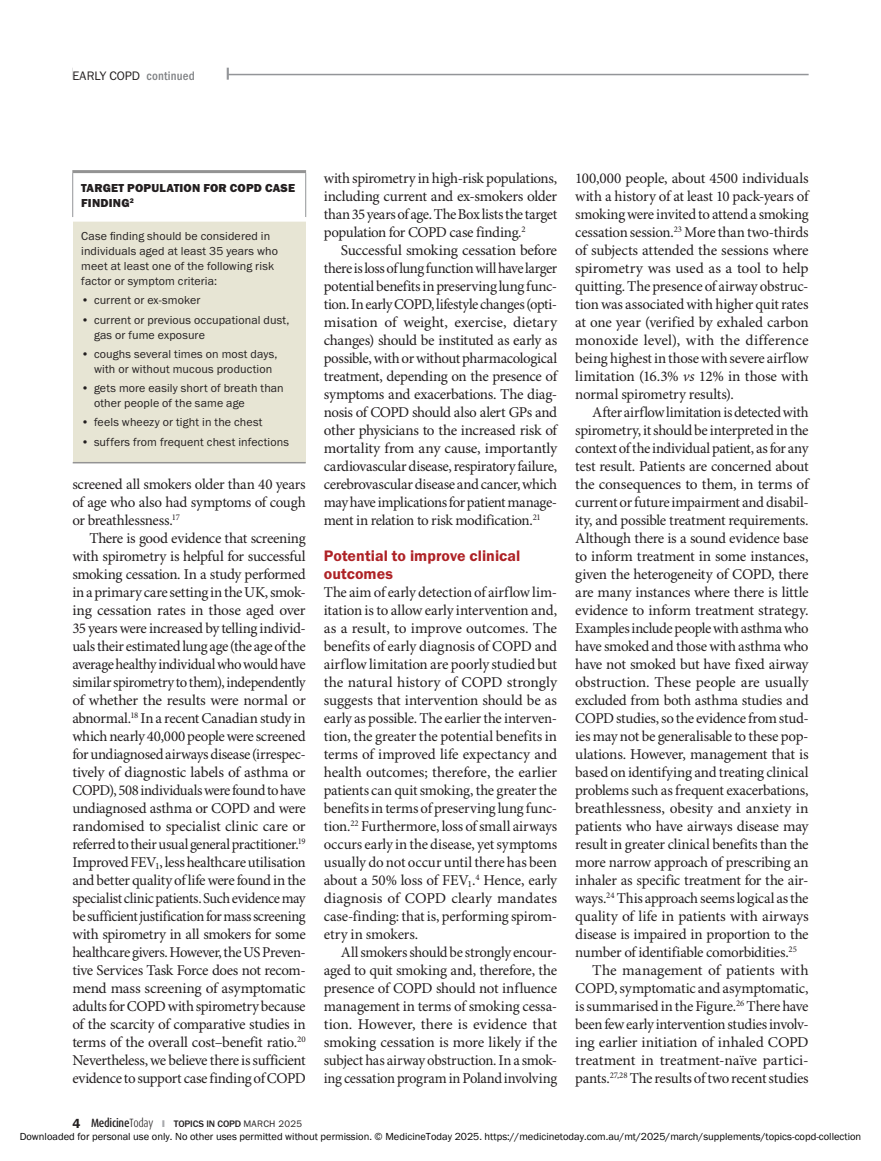
<style>
.page{position:relative;width:881px;height:1161px;background:#fff}
.page>*{position:absolute;margin:0;border:0;box-sizing:border-box;transform-origin:0 0}
.Sub_Head_A-FG_Red{font:15.75px/18px "Franklin Gothic URW Dem";color:#ae2226}
.Article_Text{font:15px/18px "Minion Pro";letter-spacing:-.025em;color:#231f20;text-align:justify}
.Article_Text_no_indent{font:15px/18px "Minion Pro";letter-spacing:-.015em;color:#231f20;text-align:justify}
.t1{font:500 12.75px "Franklin Gothic URW Con";letter-spacing:.015em;color:#808285}
.t2{font:12.75px "Franklin Gothic URW Boo";color:#231f20}
.Table_body{font:12px/15px "Franklin Gothic URW Boo";letter-spacing:.01em;color:#231f20}
.Table_head_1{font:12px/14.2px "Franklin Gothic URW Hea";letter-spacing:.015em;color:#231f20}
.t3{font:10.5px "Franklin Gothic URW Boo";color:#000}
.t4{font:500 9.75px "Franklin Gothic URW";letter-spacing:-.01em;color:#231f20}
.s1{font-family:"Franklin Gothic URW Boo";font-weight:400;color:#231f20}
.s2{font-style:italic}
.s3{font-family:"Franklin Gothic URW Dem";font-weight:400;font-size:13.5px}
.s4{font-family:"Dax Condensed";font-size:12px}
.s5{font-family:"Dax Condensed";font-weight:300;font-size:12px}
.s6{color:#a8a9ad}
.s7{font-family:"Franklin Gothic URW Boo";font-weight:400}
</style>
<div class="page">
<hr style="left:72px;top:74px;width:736px;height:1px;background:#939598">
<svg style="left:226px;top:68px;width:3px;height:12px"></svg>
<div style="left:72px;top:63px;width:154px;height:18px;background:#fff"></div>
<div style="left:73px;top:219px;width:232px;height:244px;background:#e7e5d4"></div>
<hr style="left:72px;top:173px;width:1px;height:44px;background:#939598">
<hr style="left:305px;top:173px;width:1px;height:44px;background:#939598">
<hr style="left:72px;top:170px;width:234px;height:3px;background:#939393">
<hr style="left:73px;top:462px;width:232px;height:1px;background:#939393">
<div style="left:72px;top:217px;width:234px;height:5px;background:#fff"></div>
<p class="t2" style="left:72px;top:67px;width:15px">Early</p>
<p class="t1" style="left:109px;top:67px;width:87px"><span class="s1">COPD</span> continued</p>
<p class="Table_head_1" style="left:81px;top:181px;width:215px">TARGET POPULATION FOR COPD CASE<br>FINDING<sup>2</sup></p>
<p class="Table_body" style="left:81px;top:228px;width:190px">Case finding should be considered in</p>
<p class="Table_body" style="left:81px;top:243px;width:198px">individuals aged at least 35 years who</p>
<p class="Table_body" style="left:81px;top:258px;width:194px">meet at least one of the following risk</p>
<p class="Table_body" style="left:81px;top:273px;width:137px">factor or symptom criteria:</p>
<p class="Table_body" style="left:81px;top:293px;width:121px">• current or ex-smoker</p>
<p class="Table_body" style="left:94px;top:312px;width:197px;text-indent:-13px">• current or previous occupational dust, gas or fume exposure</p>
<p class="Table_body" style="left:94px;top:346px;width:185px;text-indent:-13px">• coughs several times on most days, with or without mucous production</p>
<p class="Table_body" style="left:94px;top:380px;width:191px;text-indent:-13px">• gets more easily short of breath than other people of the same age</p>
<p class="Table_body" style="left:81px;top:415px;width:183px">• feels wheezy or tight in the chest</p>
<p class="Table_body" style="left:81px;top:434px;width:209px">• suffers from frequent chest infections</p>
<p class="Article_Text_no_indent" style="left:72px;top:475px;width:235px">screened all smokers older than 40 years of age who also had symptoms of cough or breathlessness.<sup>17</sup></p>
<p class="Article_Text" style="left:72px;top:529px;width:235px;text-indent:17px">There is good evidence that screening with spirometry is helpful for successful smoking cessation. In a study performed in a primary care setting in the UK, smok&shy;ing cessation rates in those aged over 35 years were increased by telling individ&shy;uals their estimated lung age (the age of the average healthy individual who would have similar spirometry to them), independently of whether the results were normal or abnormal.<sup>18</sup> In a recent Canadian study in which nearly 40,000 people were screened for undiagnosed airways disease (irrespec&shy;tively of diagnostic labels of asthma or COPD), 508 individuals were found to have undiagnosed asthma or COPD and were randomised to specialist clinic care or referred to their usual general practitioner.<sup>19<br></sup>Improved FEV<sub>1</sub>, less healthcare utilisation and better quality of life were found in the specialist clinic patients. Such evidence may be sufficient justification for mass screening with spirometry in all smokers for some healthcare givers. However, the US Preven&shy;tive Services Task Force does not recom&shy;mend mass screening of asymptomatic adults for COPD with spirometry because of the scarcity of comparative studies in terms of the overall cost–benefit ratio.<sup>20<br></sup>Nevertheless, we believe there is sufficient evidence to support case finding of COPD</p>
<p class="Article_Text" style="left:324px;top:169px;width:235px">with spirometry in high-risk populations, including current and ex-smokers older than 35 years of age. The Box lists the target population for COPD case finding.<sup>2</sup></p>
<p class="Article_Text" style="left:324px;top:241px;width:235px;text-indent:17px">Successful smoking cessation before there is loss of lung function will have larger potential benefits in preserving lung func&shy;tion. In early COPD, lifestyle changes (opti&shy;misation of weight, exercise, dietary changes) should be instituted as early as possible, with or without pharmacological treatment, depending on the presence of symptoms and exacerbations. The diag&shy;nosis of COPD should also alert GPs and other physicians to the increased risk of mortality from any cause, importantly cardiovascular disease, respiratory failure, cerebrovascular disease and cancer, which may have implications for patient manage&shy;ment in relation to risk modification.<sup>21</sup></p>
<p class="Sub_Head_A-FG_Red" style="left:324px;top:546px;width:198px">Potential to improve clinical outcomes</p>
<p class="Article_Text_no_indent" style="left:324px;top:583px;width:235px">The aim of early detection of airflow lim&shy;itation is to allow early intervention and, as a result, to improve outcomes. The benefits of early diagnosis of COPD and airflow limitation are poorly studied but the natural history of COPD strongly suggests that intervention should be as early as possible. The earlier the interven&shy;tion, the greater the potential benefits in terms of improved life expectancy and health outcomes; therefore, the earlier patients can quit smoking, the greater the benefits in terms of preserving lung func&shy;tion.<sup>22</sup> Furthermore, loss of small airways occurs early in the disease, yet symptoms usually do not occur until there has been about a 50% loss of FEV<sub>1</sub>.<sup>4</sup> Hence, early diagnosis of COPD clearly mandates case-finding: that is, performing spirom&shy;etry in smokers.</p>
<p class="Article_Text" style="left:324px;top:943px;width:235px;text-indent:17px">All smokers should be strongly encour&shy;aged to quit smoking and, therefore, the presence of COPD should not influence management in terms of smoking cessa&shy;tion. However, there is evidence that smoking cessation is more likely if the subject has airway obstruction. In a smok&shy;ing cessation program in Poland involving</p>
<p class="Article_Text" style="left:575px;top:169px;width:235px">100,000 people, about 4500 individuals with a history of at least 10 pack-years of smoking were invited to attend a smoking cessation session.<sup>23</sup> More than two-thirds of subjects attended the sessions where spirometry was used as a tool to help quitting. The presence of airway obstruc&shy;tion was associated with higher quit rates at one year (verified by exhaled carbon monoxide level), with the difference being highest in those with severe airflow limitation (16.3% <span class="s2">vs</span> 12% in those with normal spirometry results).</p>
<p class="Article_Text" style="left:575px;top:403px;width:235px;text-indent:17px">After airflow limitation is detected with spirometry, it should be interpreted in the context of the individual patient, as for any test result. Patients are concerned about the consequences to them, in terms of current or future impairment and disabil&shy;ity, and possible treatment requirements.<br>Although there is a sound evidence base to inform treatment in some instances, given the heterogeneity of COPD, there are many instances where there is little evidence to inform treatment strategy.<br>Examples include people with asthma who have smoked and those with asthma who have not smoked but have fixed airway obstruction. These people are usually excluded from both asthma studies and COPD studies, so the evidence from stud&shy;ies may not be generalisable to these pop&shy;ulations. However, management that is based on identifying and treating clinical problems such as frequent exacerbations, breathlessness, obesity and anxiety in patients who have airways disease may result in greater clinical benefits than the more narrow approach of prescribing an inhaler as specific treatment for the air&shy;ways.<sup>24</sup> This approach seems logical as the quality of life in patients with airways disease is impaired in proportion to the number of identifiable comorbidities.<sup>25</sup></p>
<p class="Article_Text" style="left:575px;top:961px;width:235px;text-indent:17px">The management of patients with COPD, symptomatic and asymptomatic, is summarised in the Figure.<sup>26</sup> There have been few early intervention studies involv&shy;ing earlier initiation of inhaled COPD treatment in treatment-naïve partici&shy;pants.<sup>27,28</sup> The results of two recent studies</p>
<p class="t4" style="left:72px;top:1118px;width:231px"><span class="s3">4</span> <span class="s4">Medicine</span><span class="s5">Today</span> <span class="s6">❙</span> TOPICS IN COPD <span class="s7">MARCH 2025</span></p>
<p class="t3" style="left:20px;top:1130px;width:842px">Downloaded for personal use only. No other uses permitted without permission. © MedicineToday 2025. https://medicinetoday.com.au/mt/2025/march/supplements/topics-copd-collection</p>
</div>
